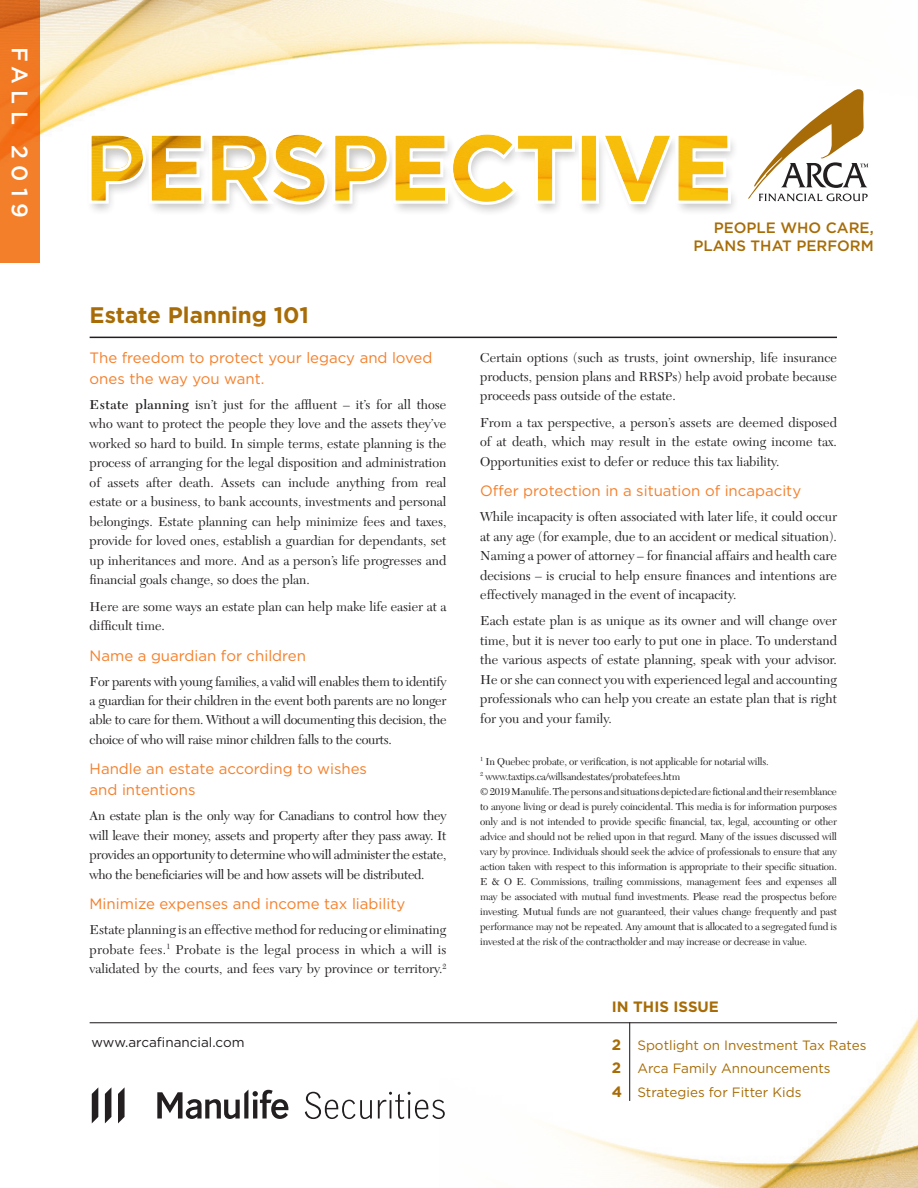
<style>
.page{position:relative;width:918px;height:1188px;background:#fff}
.page>*{position:absolute;margin:0;border:0;box-sizing:border-box;transform-origin:0 0}
.t1{font:700 22.5px "Gotham";color:#a76c07}
.t2{font:500 22.5px "Gotham";letter-spacing:.29em;color:#fff}
.t3{font:15px/21px "Gotham";color:#f47f2a}
.t4{font:500 15px/18px "Gotham";color:#a76c07;text-align:right}
.t5{font:700 15px "Gotham";color:#a76c07}
.t6{font:13.5px/19.5px "New Caledonia LT Std";color:#231f20;text-align:justify}
.t7{font:13.5px/23.7px "Gotham";color:#a76c07}
.t8{font:13.5px "Gotham";color:#231f20}
.t9{font:10.5px/15px "New Caledonia LT Std";letter-spacing:-.02em;color:#231f20}
.s1{font-weight:600}
.s2{font-weight:700;font-size:15px}
</style>
<div class="page">
<img style="left:40px;top:0;width:829px;height:339px">
<img style="left:89px;top:1017px;width:829px;height:171px">
<svg style="left:157px;top:1090px;width:132px;height:29px"></svg>
<svg style="left:118px;top:1087px;width:7px;height:36px"></svg>
<svg style="left:105px;top:1087px;width:6px;height:36px"></svg>
<svg style="left:92px;top:1087px;width:6px;height:36px"></svg>
<svg style="left:305px;top:1092px;width:67px;height:27px"></svg>
<svg style="left:378px;top:1092px;width:67px;height:27px"></svg>
<svg style="left:0;top:0;width:40px;height:263px;fill:#f37b26"></svg>
<svg style="left:748px;top:89px;width:120px;height:112px"></svg>
<hr style="left:90px;top:1022px;width:747px;height:1px;background:#231f20">
<div style="left:86px;top:133px;width:653px;height:84px;background:#231f20;opacity:.25"></div>
<svg style="left:87px;top:130px;width:645px;height:77px"></svg>
<hr style="left:629px;top:1022px;width:1px;height:79px;background:#231f20">
<hr style="left:90px;top:337px;width:747px;height:1px;background:#231f20">
<h1 class="t2" style="left:34px;top:47px;width:173px;rotate:90deg">FALL 2019</h1>
<h1 class="t1" style="left:90px;top:300px;width:221px">Estate Planning 101</h1>
<p class="t3" style="left:90px;top:347px;width:344px">The freedom to protect your legacy and loved ones the way you want.</p>
<p class="t6" style="left:90px;top:395px;width:358px"><span class="s1">Estate planning</span> isn’t just for the affluent – it’s for all those who want to protect the people they love and the assets they’ve worked so hard to build. In simple terms, estate planning is the process of arranging for the legal disposition and administration of assets after death. Assets can include anything from real estate or a business, to bank accounts, investments and personal belongings. Estate planning can help minimize fees and taxes, provide for loved ones, establish a guardian for dependants, set up inheritances and more. And as a person’s life progresses and financial goals change, so does the plan.</p>
<p class="t6" style="left:90px;top:597px;width:358px">Here are some ways an estate plan can help make life easier at a difficult time.</p>
<p class="t3" style="left:90px;top:644px;width:218px">Name a guardian for children</p>
<p class="t6" style="left:90px;top:672px;width:358px">For parents with young families, a valid will enables them to identify a guardian for their children in the event both parents are no longer able to care for them. Without a will documenting this decision, the choice of who will raise minor children falls to the courts.</p>
<p class="t3" style="left:90px;top:758px;width:279px">Handle an estate according to wishes and intentions</p>
<p class="t6" style="left:90px;top:806px;width:358px">An estate plan is the only way for Canadians to control how they will leave their money, assets and property after they pass away. It provides an opportunity to determine who will administer the estate, who the beneficiaries will be and how assets will be distributed.</p>
<p class="t3" style="left:90px;top:893px;width:317px">Minimize expenses and income tax liability</p>
<p class="t6" style="left:90px;top:920px;width:358px">Estate planning is an effective method for reducing or eliminating probate fees.<sup>1</sup> Probate is the legal process in which a will is validated by the courts, and fees vary by province or territory.<sup>2</sup></p>
<p class="t8" style="left:91px;top:1034px;width:155px">www.arcafinancial.com</p>
<p class="t4" style="left:693px;top:219px;width:182px">PEOPLE WHO CARE,<br>PLANS THAT PERFORM</p>
<p class="t6" style="left:480px;top:348px;width:358px">Certain options (such as trusts, joint ownership, life insurance products, pension plans and RRSPs) help avoid probate because proceeds pass outside of the estate.</p>
<p class="t6" style="left:480px;top:413px;width:358px">From a tax perspective, a person’s assets are deemed disposed of at death, which may result in the estate owing income tax.<br>Opportunities exist to defer or reduce this tax liability.</p>
<p class="t3" style="left:480px;top:480px;width:323px">Offer protection in a situation of incapacity</p>
<p class="t6" style="left:480px;top:507px;width:358px">While incapacity is often associated with later life, it could occur at any age (for example, due to an accident or medical situation).<br>Naming a power of attorney – for financial affairs and health care decisions – is crucial to help ensure finances and intentions are effectively managed in the event of incapacity.</p>
<p class="t6" style="left:480px;top:611px;width:358px">Each estate plan is as unique as its owner and will change over time, but it is never too early to put one in place. To understand the various aspects of estate planning, speak with your advisor.<br>He or she can connect you with experienced legal and accounting professionals who can help you create an estate plan that is right for you and your family.</p>
<p class="t9" style="left:480px;top:754px;width:358px"><sup>1</sup> In Quebec probate, or verification, is not applicable for notarial wills.<br><sup>2</sup> www.taxtips.ca/willsandestates/probatefees.htm<br>© 2019 Manulife. The persons and situations depicted are fictional and their resemblance to anyone living or dead is purely coincidental. This media is for information purposes only and is not intended to provide specific financial, tax, legal, accounting or other advice and should not be relied upon in that regard. Many of the issues discussed will vary by province. Individuals should seek the advice of professionals to ensure that any action taken with respect to this information is appropriate to their specific situation.<br>E &amp; O E. Commissions, trailing commissions, management fees and expenses all may be associated with mutual fund investments. Please read the prospectus before investing. Mutual funds are not guaranteed, their values change frequently and past performance may not be repeated. Any amount that is allocated to a segregated fund is invested at the risk of the contractholder and may increase or decrease in value.</p>
<p class="t5" style="left:612px;top:997px;width:109px">IN THIS ISSUE</p>
<p class="t7" style="left:612px;top:1033px;width:256px"><span class="s2">2</span> Spotlight on Investment Tax Rates<br><span class="s2">2</span> Arca Family Announcements<br><span class="s2">4</span> Strategies for Fitter Kids</p>
</div>
